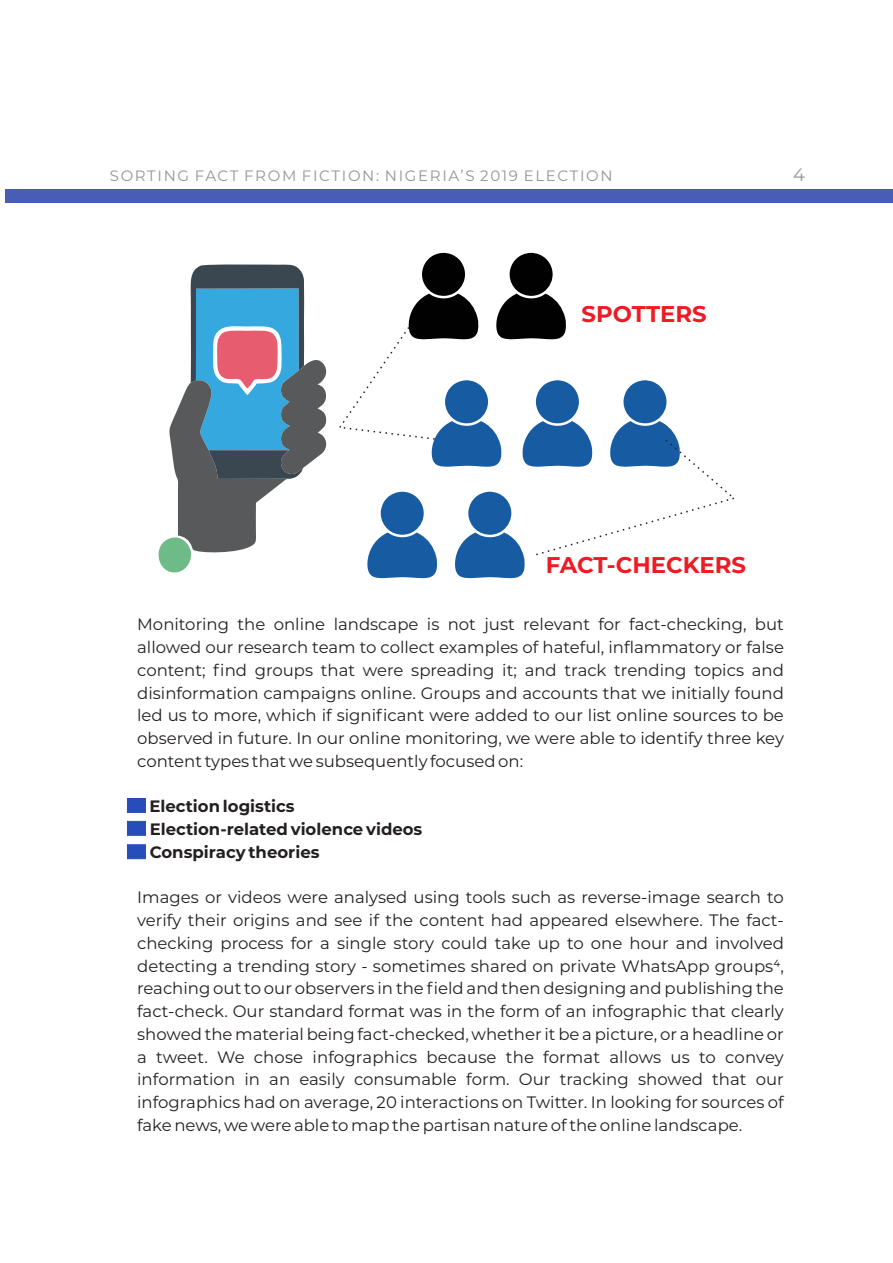
<style>
.page{position:relative;width:893px;height:1263px;background:#fff}
.page>*{position:absolute;margin:0;border:0;box-sizing:border-box;transform-origin:0 0}
.t1{font:700 22.8px "Montserrat";color:#ed1c24}
.t2{font:18px "Montserrat";color:#939598}
.t3{font:16.5px/22.8px "Montserrat";color:#231f20;text-align:justify}
.t4{font:700 16.5px/22.8px "Montserrat";color:#231f20}
.t5{font:15px "Montserrat";letter-spacing:.11em;color:#939598}
</style>
<div class="page">
<svg style="left:158px;top:264px;width:169px;height:309px"></svg>
<div style="left:5px;top:189px;width:888px;height:13px;background:#475db6"></div>
<svg style="left:339px;top:253px;width:395px;height:325px"></svg>
<div style="left:127px;top:798px;width:19px;height:15px;background:#264dba"></div>
<div style="left:127px;top:821px;width:19px;height:15px;background:#264dba"></div>
<div style="left:127px;top:844px;width:19px;height:15px;background:#264dba;border:1px solid #264dba"></div>
<p class="t5" style="left:110px;top:167px;width:504px">SORTING FACT FROM FICTION: NIGERIA’S 2019 ELECTION</p>
<p class="t2" style="left:793px;top:164px;width:13px">4</p>
<h1 class="t1" style="left:582px;top:300px;width:127px">SPOTTERS</h1>
<h1 class="t1" style="left:546px;top:551px;width:202px">FACT-CHECKERS</h1>
<p class="t3" style="left:137px;top:613px;width:648px">Monitoring the online landscape is not just relevant for fact-checking, but allowed our research team to collect examples of hateful, inflammatory or false content; find groups that were spreading it; and track trending topics and disinformation campaigns online. Groups and accounts that we initially found led us to more, which if significant were added to our list online sources to be observed in future. In our online monitoring, we were able to identify three key content types that we subsequently focused on:</p>
<p class="t4" style="left:149px;top:795px;width:274px">Election logistics<br>Election-related violence videos<br>Conspiracy theories</p>
<p class="t3" style="left:137px;top:886px;width:648px">Images or videos were analysed using tools such as reverse-image search to verify their origins and see if the content had appeared elsewhere. The fact&shy;checking process for a single story could take up to one hour and involved detecting a trending story - sometimes shared on private WhatsApp groups⁴, reaching out to our observers in the field and then designing and publishing the fact-check. Our standard format was in the form of an infographic that clearly showed the material being fact-checked, whether it be a picture, or a headline or a tweet. We chose infographics because the format allows us to convey information in an easily consumable form. Our tracking showed that our infographics had on average, 20 interactions on Twitter. In looking for sources of fake news, we were able to map the partisan nature of the online landscape.</p>
</div>
